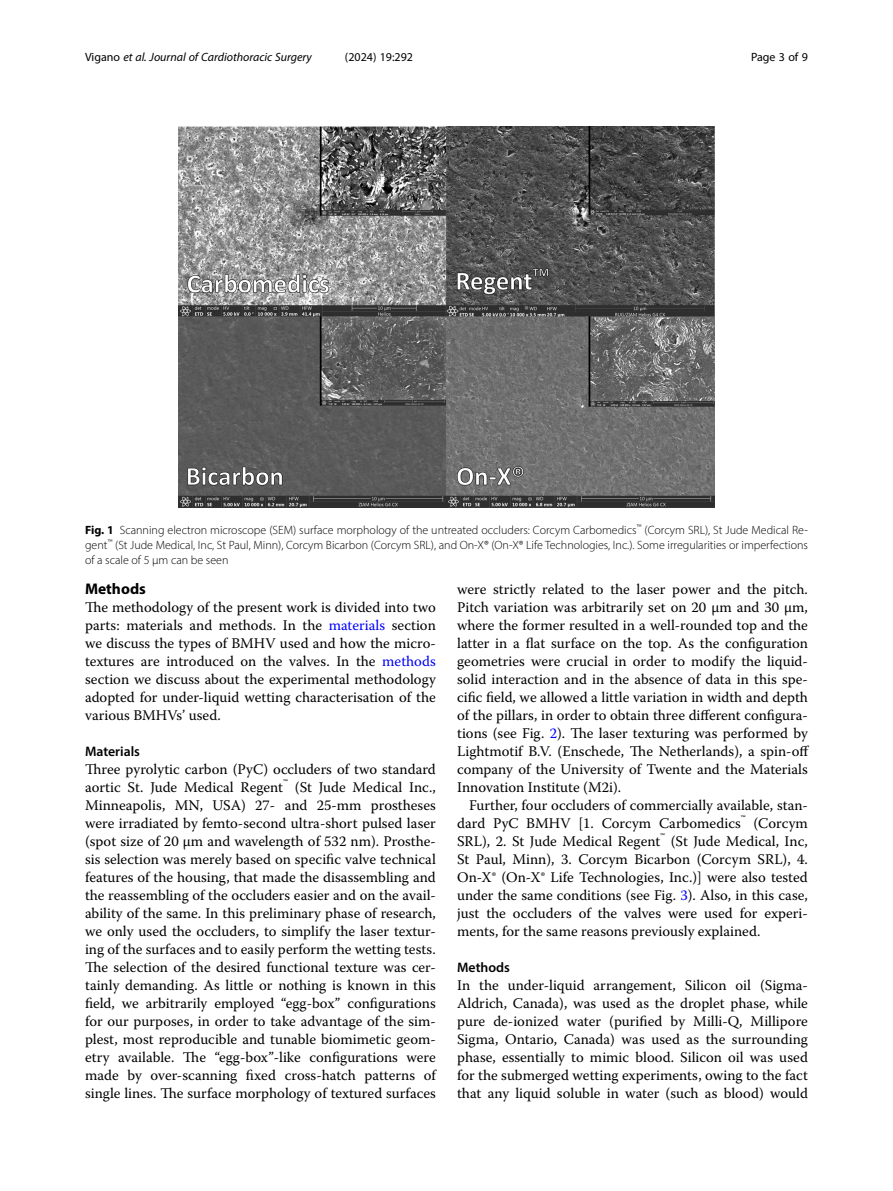
<style>
.page{position:relative;width:893px;height:1191px;background:#fff}
.page>*{position:absolute;margin:0;border:0;box-sizing:border-box;transform-origin:0 0}
.Head_1{font:700 15.45px "Myriad Pro";color:#000}
.Body_Text{font:14.7px/18px "Warnock Pro";color:#000;text-align:justify}
.Body_Text_Indent{font:14.7px/18px "Warnock Pro";color:#000;text-align:justify}
.Head_2{font:600 13.8px "Myriad Pro";color:#000}
.Figure_Caption{font:300 12px/15px "Myriad Pro";color:#000;text-align:justify}
.t1{font:italic 12px "Myriad Pro";color:#000}
.t2{font:12px "Myriad Pro";color:#000}
.s1{font-style:normal}
.s2{font-weight:700}
.s3{color:#00f}
</style>
<div class="page">
<img style="left:179px;top:126px;width:535px;height:381px">
<p class="t1" style="left:85px;top:50px;width:228px"><span class="s1">Vigano</span> et al. Journal of Cardiothoracic Surgery</p>
<p class="t2" style="left:345px;top:50px;width:70px">(2024) 19:292</p>
<p class="t2" style="left:751px;top:50px;width:58px">Page 3 of 9</p>
<p class="Figure_Caption" style="left:85px;top:523px;width:724px"><span class="s2">Fig. 1</span> Scanning electron microscope (SEM) surface morphology of the untreated occluders: Corcym Carbomedics<sup>™</sup> (Corcym SRL), St Jude Medical Re&shy;gent<sup>™</sup> (St Jude Medical, Inc, St Paul, Minn), Corcym Bicarbon (Corcym SRL), and On-X® (On-X® Life Technologies, Inc.). Some irregularities or imperfections of a scale of 5 μm can be seen</p>
<p class="Head_1" style="left:85px;top:579px;width:62px">Methods</p>
<p class="Body_Text" style="left:85px;top:598px;width:352px">The methodology of the present work is divided into two parts: materials and methods. In the <span class="s3">materials</span> section we discuss the types of BMHV used and how the micro&shy;textures are introduced on the valves. In the <span class="s3">methods </span>section we discuss about the experimental methodology adopted for under-liquid wetting characterisation of the various BMHVs’ used.</p>
<p class="Head_2" style="left:85px;top:743px;width:57px">Materials</p>
<p class="Body_Text" style="left:85px;top:760px;width:352px">Three pyrolytic carbon (PyC) occluders of two standard aortic St. Jude Medical Regent<sup>™</sup> (St Jude Medical Inc., Minneapolis, MN, USA) 27- and 25-mm prostheses were irradiated by femto-second ultra-short pulsed laser (spot size of 20 μm and wavelength of 532 nm). Prosthe&shy;sis selection was merely based on specific valve technical features of the housing, that made the disassembling and the reassembling of the occluders easier and on the avail&shy;ability of the same. In this preliminary phase of research, we only used the occluders, to simplify the laser textur&shy;ing of the surfaces and to easily perform the wetting tests.<br>The selection of the desired functional texture was cer&shy;tainly demanding. As little or nothing is known in this field, we arbitrarily employed “egg-box” configurations for our purposes, in order to take advantage of the sim&shy;plest, most reproducible and tunable biomimetic geom&shy;etry available. The “egg-box”-like configurations were made by over-scanning fixed cross-hatch patterns of single lines. The surface morphology of textured surfaces</p>
<p class="Body_Text" style="left:457px;top:580px;width:353px">were strictly related to the laser power and the pitch.<br>Pitch variation was arbitrarily set on 20 μm and 30 μm, where the former resulted in a well-rounded top and the latter in a flat surface on the top. As the configuration geometries were crucial in order to modify the liquid&shy;solid interaction and in the absence of data in this spe&shy;cific field, we allowed a little variation in width and depth of the pillars, in order to obtain three different configura&shy;tions (see Fig. <span class="s3">2</span>). The laser texturing was performed by Lightmotif B.V. (Enschede, The Netherlands), a spin-off company of the University of Twente and the Materials Innovation Institute (M2i).</p>
<p class="Body_Text_Indent" style="left:457px;top:796px;width:352px;text-indent:12px">Further, four occluders of commercially available, stan&shy;dard PyC BMHV [1. Corcym Carbomedics<sup>™</sup> (Corcym SRL), 2. St Jude Medical Regent<sup>™</sup> (St Jude Medical, Inc, St Paul, Minn), 3. Corcym Bicarbon (Corcym SRL), 4.<br>On-X® (On-X® Life Technologies, Inc.)] were also tested under the same conditions (see Fig. <span class="s3">3</span>). Also, in this case, just the occluders of the valves were used for experi&shy;ments, for the same reasons previously explained.</p>
<p class="Head_2" style="left:457px;top:959px;width:54px">Methods</p>
<p class="Body_Text" style="left:457px;top:976px;width:352px">In the under-liquid arrangement, Silicon oil (Sigma-Aldrich, Canada), was used as the droplet phase, while pure de-ionized water (purified by Milli-Q, Millipore Sigma, Ontario, Canada) was used as the surrounding phase, essentially to mimic blood. Silicon oil was used for the submerged wetting experiments, owing to the fact that any liquid soluble in water (such as blood) would</p>
</div>
